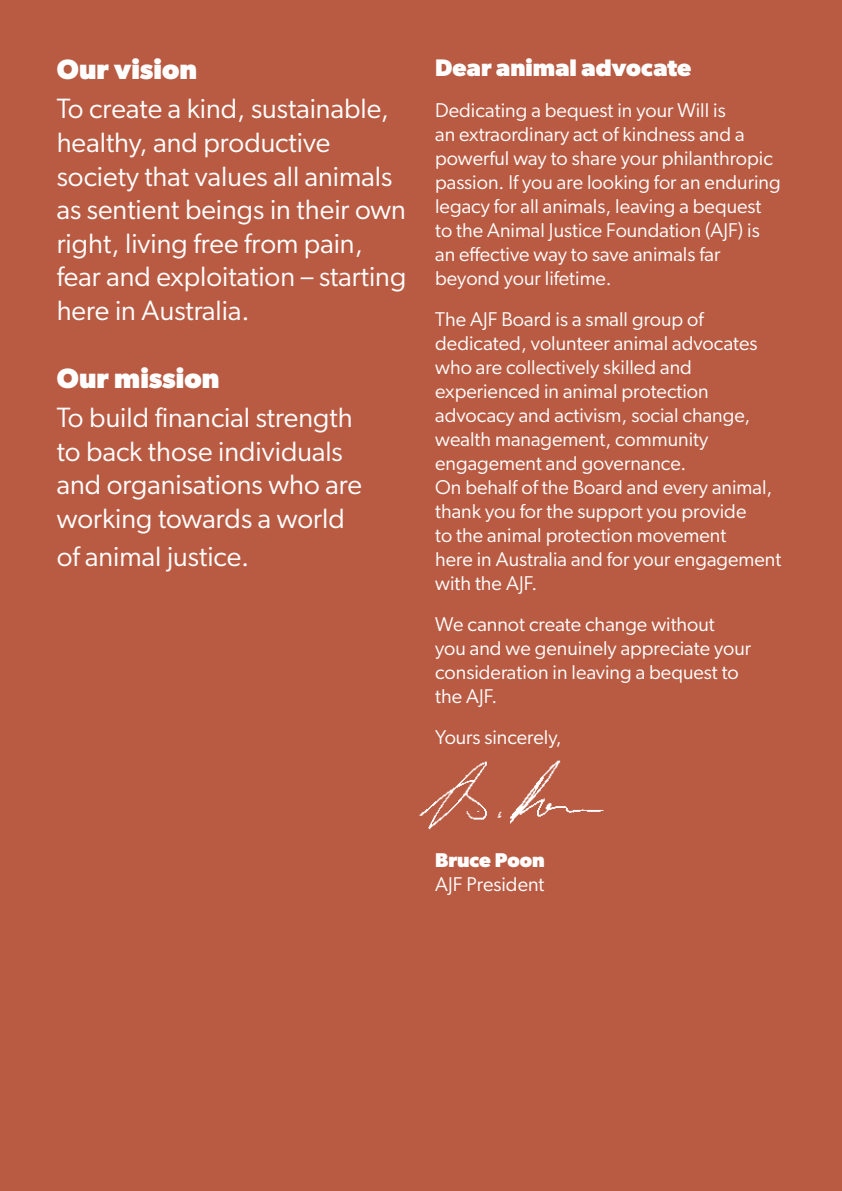
<style>
.page{position:relative;width:842px;height:1191px;background:#b95b43}
.page>*{position:absolute;margin:0;border:0;box-sizing:border-box;transform-origin:0 0}
.t1{font:28px/33.6px "Gibson";color:#fff}
.t2{font:700 28px "Gibson";color:#fff}
.t3{font:700 24px "Gibson";color:#fff}
.t4{font:20px/24px "Gibson";color:#fff}
.t5{font:700 20px "Gibson";color:#fff}
</style>
<div class="page">
<img style="left:419px;top:760px;width:185px;height:70px">
<h1 class="t2" style="left:57px;top:53px;width:142px">Our vision</h1>
<h1 class="t1" style="left:57px;top:92px;width:351px">To create a kind, sustainable, healthy, and productive society that values all animals as sentient beings in their own right, living free from pain, fear and exploitation – starting here in Australia.</h1>
<h1 class="t2" style="left:57px;top:361px;width:164px">Our mission</h1>
<h1 class="t1" style="left:57px;top:400px;width:307px">To build financial strength to back those individuals and organisations who are working towards a world</h1>
<h1 class="t1" style="left:57px;top:539px;width:194px">of animal justice.</h1>
<p class="t3" style="left:435px;top:53px;width:258px">Dear animal advocate</p>
<p class="t4" style="left:435px;top:98px;width:347px">Dedicating a bequest in your Will is<br>an extraordinary act of kindness and a powerful way to share your philanthropic passion. If you are looking for an enduring legacy for all animals, leaving a bequest to the Animal Justice Foundation (AJF) is an effective way to save animals far beyond your lifetime.</p>
<p class="t4" style="left:435px;top:307px;width:348px">The AJF Board is a small group of dedicated, volunteer animal advocates who are collectively skilled and experienced in animal protection advocacy and activism, social change, wealth management, community engagement and governance.<br>On behalf of the Board and every animal, thank you for the support you provide<br>to the animal protection movement<br>here in Australia and for your engagement with the AJF.</p>
<p class="t4" style="left:435px;top:612px;width:317px">We cannot create change without<br>you and we genuinely appreciate your consideration in leaving a bequest to the AJF.</p>
<p class="t4" style="left:435px;top:725px;width:128px">Yours sincerely,</p>
<p class="t5" style="left:435px;top:848px;width:111px">Bruce Poon</p>
<p class="t4" style="left:435px;top:872px;width:111px">AJF President</p>
</div>
